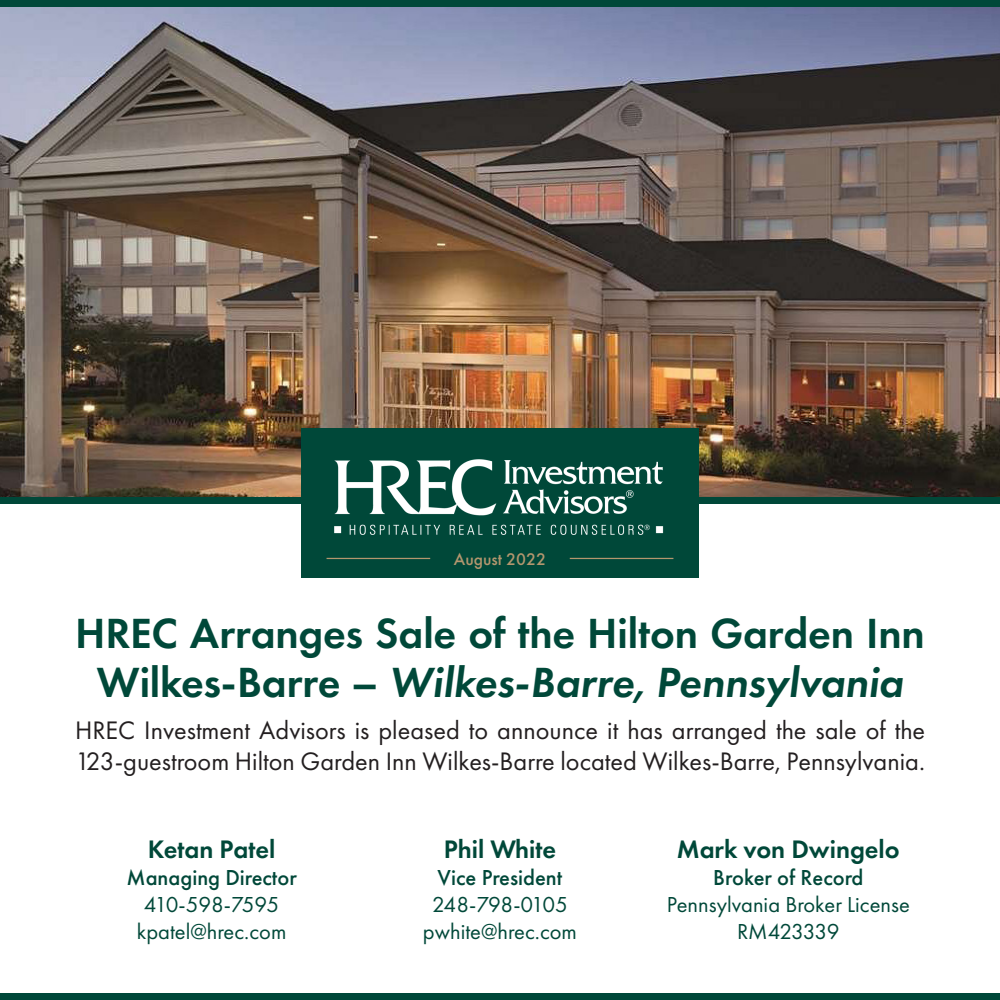
<style>
.page{position:relative;width:1000px;height:1000px;background:#fff}
.page>*{position:absolute;margin:0;border:0;box-sizing:border-box;transform-origin:0 0}
.t1{font:600 43.75px/48.8px "Futura PT";letter-spacing:-.005em;color:#004839;text-align:center}
.t2{font:26.25px/31.5px "Futura PT";color:#231f20}
.t3{font:600 26.25px "Futura PT";color:#004839}
.t4{font:22.5px "Futura PT";color:#004839}
.t5{font:500 22.5px "Futura PT";color:#004839}
.t6{font:22.5px "Futura PT";letter-spacing:-.04em;color:#004839}
.t7{font:22.5px "Futura PT";letter-spacing:-.05em;color:#004839}
.t8{font:500 17.5px "Futura PT";color:#b3966e}
.s1{font-style:italic}
</style>
<div class="page">
<img style="left:0;top:6px;width:1000px;height:491px">
<div style="left:0;top:994px;width:1000px;height:6px;background:#004839"></div>
<div style="left:0;top:497px;width:1000px;height:6px;background:#004839"></div>
<div style="left:0;top:0;width:1000px;height:6px;background:#004839"></div>
<div style="left:301px;top:428px;width:398px;height:150px;background:#004839"></div>
<img style="left:334px;top:459px;width:330px;height:76px">
<hr style="left:570px;top:558px;width:103px;height:1px;background:#b3966e">
<hr style="left:327px;top:558px;width:103px;height:1px;background:#b3966e">
<p class="t8" style="left:454px;top:549px;width:94px">August 2022</p>
<p class="t1" style="left:75px;top:609px;width:851px">HREC Arranges Sale of the Hilton Garden Inn<br>Wilkes-Barre – <span class="s1">Wilkes-Barre, Pennsylvania</span></p>
<p class="t2" style="left:75px;top:714px;width:852px">HREC Investment Advisors is pleased to announce it has arranged the sale of the<br>123-guestroom Hilton Garden Inn Wilkes-Barre located Wilkes-Barre, Pennsylvania.</p>
<p class="t3" style="left:148px;top:832px;width:129px">Ketan Patel</p>
<p class="t5" style="left:127px;top:863px;width:172px">Managing Director</p>
<p class="t6" style="left:144px;top:891px;width:137px">410-598-7595</p>
<p class="t4" style="left:137px;top:918px;width:151px">kpatel@hrec.com</p>
<p class="t3" style="left:444px;top:832px;width:114px">Phil White</p>
<p class="t5" style="left:438px;top:863px;width:126px">Vice President</p>
<p class="t7" style="left:432px;top:891px;width:137px">248-798-0105</p>
<p class="t4" style="left:423px;top:918px;width:156px">pwhite@hrec.com</p>
<p class="t3" style="left:677px;top:832px;width:224px">Mark von Dwingelo</p>
<p class="t5" style="left:713px;top:863px;width:152px">Broker of Record</p>
<p class="t4" style="left:667px;top:891px;width:245px">Pennsylvania Broker License</p>
<p class="t6" style="left:737px;top:918px;width:104px">RM423339</p>
</div>
